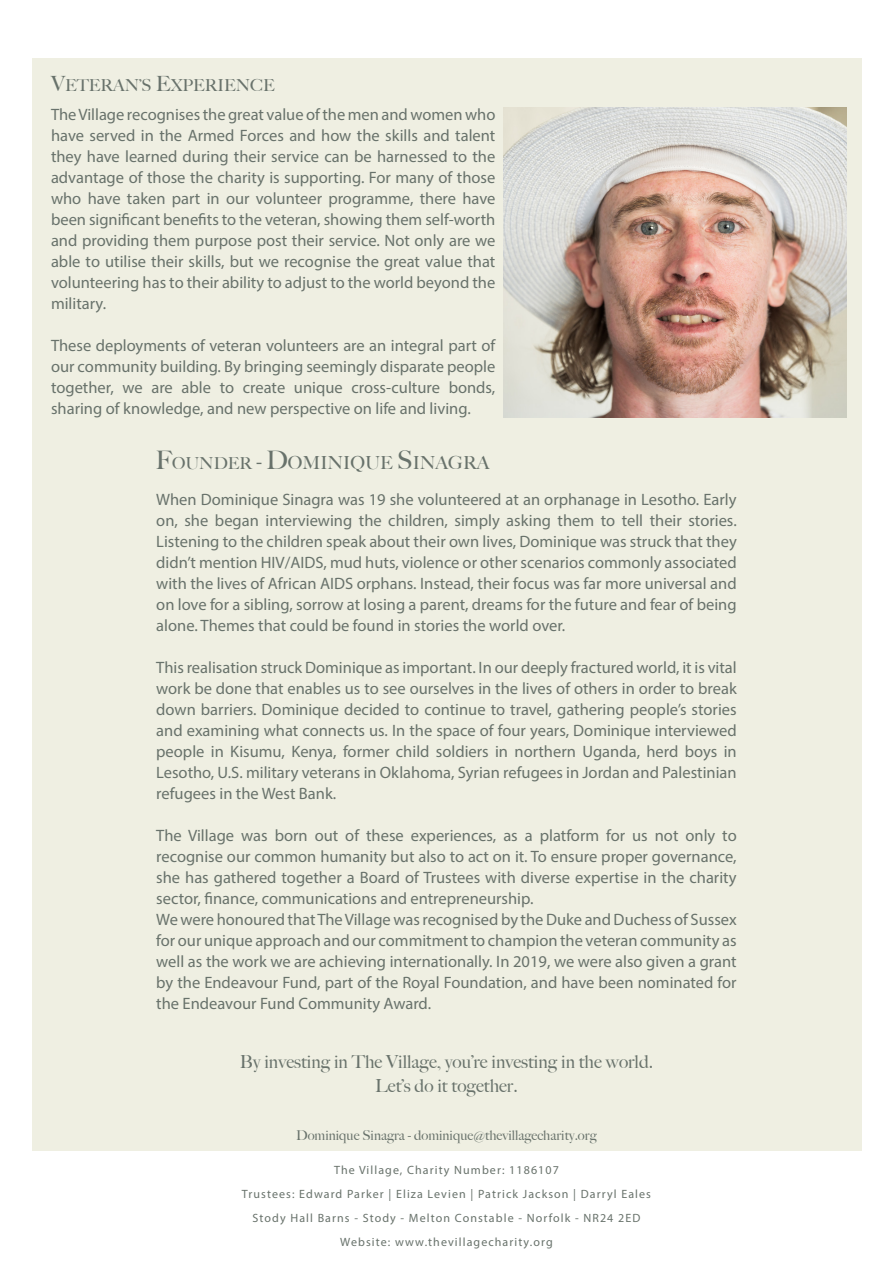
<style>
.page{position:relative;width:893px;height:1263px;background:#fff}
.page>*{position:absolute;margin:0;border:0;box-sizing:border-box;transform-origin:0 0}
.Headers{font:500 18px "Big Caslon";color:#68726b}
.t1{font:16.5px/21px "Myriad Pro";color:#68726b;text-align:justify}
.Headers-2{font:500 16.5px "Big Caslon";color:#68726b}
.Headers-3{font:500 13.5px "Big Caslon";color:#68726b}
.t2{font:12px/24px "Myriad Pro";letter-spacing:.09em;color:#68726b;text-align:center}
.s1{font-size:21px}
.s2{font-size:25.5px}
.s3{font-size:16.5px}
</style>
<div class="page">
<div style="left:32px;top:58px;width:829px;height:1092px;background:#efefe2"></div>
<img style="left:504px;top:107px;width:343px;height:311px">
<p class="Headers-2" style="left:51px;top:72px;width:225px"><span class="s1">V</span>ETERAN’S <span class="s1">E</span>XPERIENCE</p>
<p class="t1" style="left:51px;top:103px;width:446px">The Village recognises the great value of the men and women who have served in the Armed Forces and how the skills and talent they have learned during their service can be harnessed to the advantage of those the charity is supporting. For many of those who have taken part in our volunteer programme, there have been significant benefits to the veteran, showing them self-worth and providing them purpose post their service. Not only are we able to utilise their skills, but we recognise the great value that volunteering has to their ability to adjust to the world beyond the military.</p>
<p class="t1" style="left:51px;top:334px;width:446px">These deployments of veteran volunteers are an integral part of our community building. By bringing seemingly disparate people together, we are able to create unique cross-culture bonds, sharing of knowledge, and new perspective on life and living.</p>
<p class="Headers" style="left:155px;top:448px;width:336px"><span class="s2">F</span><span class="s3">OUNDER</span> <span class="s1">-</span> <span class="s2">D</span>OMINIQUE <span class="s2">S</span>INAGRA</p>
<p class="t1" style="left:156px;top:488px;width:582px">When Dominique Sinagra was 19 she volunteered at an orphanage in Lesotho. Early on, she began interviewing the children, simply asking them to tell their stories.<br>Listening to the children speak about their own lives, Dominique was struck that they didn’t mention HIV/AIDS, mud huts, violence or other scenarios commonly associated with the lives of African AIDS orphans. Instead, their focus was far more universal and on love for a sibling, sorrow at losing a parent, dreams for the future and fear of being alone. Themes that could be found in stories the world over.</p>
<p class="t1" style="left:156px;top:656px;width:582px">This realisation struck Dominique as important. In our deeply fractured world, it is vital work be done that enables us to see ourselves in the lives of others in order to break down barriers. Dominique decided to continue to travel, gathering people’s stories and examining what connects us. In the space of four years, Dominique interviewed people in Kisumu, Kenya, former child soldiers in northern Uganda, herd boys in Lesotho, U.S. military veterans in Oklahoma, Syrian refugees in Jordan and Palestinian refugees in the West Bank.</p>
<p class="t1" style="left:156px;top:824px;width:582px">The Village was born out of these experiences, as a platform for us not only to recognise our common humanity but also to act on it. To ensure proper governance, she has gathered together a Board of Trustees with diverse expertise in the charity sector, finance, communications and entrepreneurship.</p>
<p class="t1" style="left:156px;top:908px;width:582px">We were honoured that The Village was recognised by the Duke and Duchess of Sussex for our unique approach and our commitment to champion the veteran community as well as the work we are achieving internationally. In 2019, we were also given a grant by the Endeavour Fund, part of the Royal Foundation, and have been nominated for the Endeavour Fund Community Award.</p>
<p class="Headers" style="left:240px;top:1047px;width:415px">By investing in The Village, you’re investing in the world.</p>
<p class="Headers" style="left:375px;top:1071px;width:144px">Let’s do it together.</p>
<p class="Headers-3" style="left:296px;top:1124px;width:302px">Dominique Sinagra - dominique@thevillagecharity.org</p>
<p class="t2" style="left:242px;top:1157px;width:410px">The Village, Charity Number: 1186107<br>Trustees: Edward Parker | Eliza Levien | Patrick Jackson | Darryl Eales Stody Hall Barns - Stody - Melton Constable - Norfolk - NR24 2ED Website: www.thevillagecharity.org</p>
</div>
